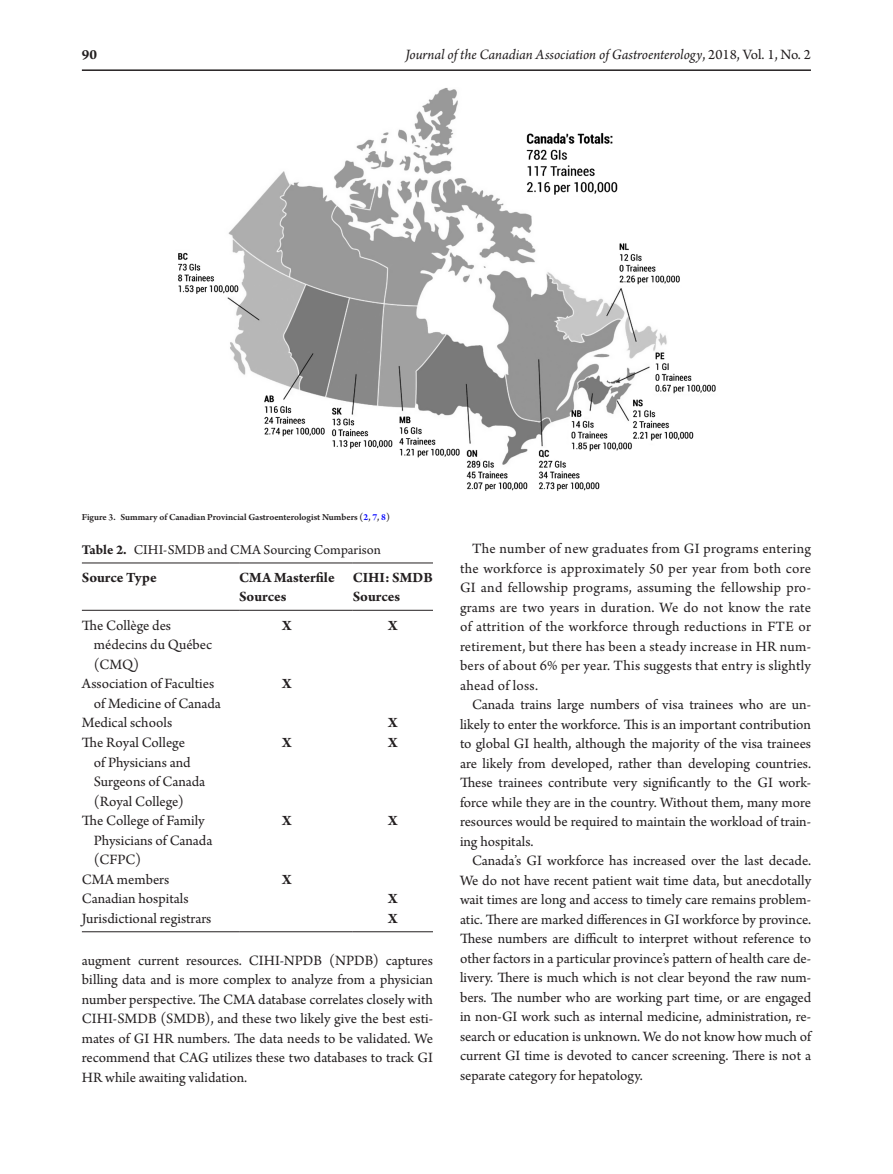
<style>
.page{position:relative;width:893px;height:1174px;background:#fff}
.page>*{position:absolute;margin:0;border:0;box-sizing:border-box;transform-origin:0 0}
.t1{font:15px/19.5px "Arno Pro";color:#231f20;text-align:justify}
.t2{font:italic 15px "Arno Pro";letter-spacing:-.005em;color:#231f20}
.t3{font:700 15px/19.5px "Arno Pro";color:#231f20}
.t4{font:14.25px "Arno Pro";color:#231f20}
.t5{font:600 9.75px "Arno Pro";letter-spacing:-.005em;color:#231f20}
.s1{font-style:normal}
.s2{color:#00f}
.s3{font-weight:700}
</style>
<div class="page">
<img style="left:178px;top:88px;width:538px;height:403px">
<hr style="left:82px;top:562px;width:157px;height:1px;background:#231f20">
<hr style="left:82px;top:610px;width:157px;height:1px;background:#231f20">
<hr style="left:239px;top:562px;width:114px;height:1px;background:#231f20">
<hr style="left:239px;top:610px;width:114px;height:1px;background:#231f20">
<hr style="left:353px;top:562px;width:80px;height:1px;background:#231f20">
<hr style="left:353px;top:610px;width:80px;height:1px;background:#231f20">
<hr style="left:82px;top:931px;width:157px;height:1px;background:#231f20">
<hr style="left:239px;top:931px;width:114px;height:1px;background:#231f20">
<hr style="left:353px;top:931px;width:80px;height:1px;background:#231f20">
<hr style="left:82px;top:69px;width:729px;height:2px;background:#231f20">
<p class="t3" style="left:82px;top:45px;width:17px">90</p>
<p class="t2" style="left:405px;top:46px;width:407px">Journal of the Canadian Association of Gastroenterology<span class="s1">, 2018, Vol. 1, No. 2</span></p>
<p class="t5" style="left:82px;top:512px;width:310px">Figure 3. Summary of Canadian Provincial Gastroenterologist Numbers (<span class="s2">2</span>, <span class="s2">7</span>, <span class="s2">8</span>)</p>
<p class="t4" style="left:82px;top:541px;width:300px"><span class="s3">Table 2.</span> CIHI-SMDB and CMA Sourcing Comparison</p>
<p class="t3" style="left:82px;top:568px;width:76px">Source Type</p>
<p class="t3" style="left:239px;top:568px;width:97px">CMA Masterfile<br>Sources</p>
<p class="t3" style="left:353px;top:568px;width:82px">CIHI: SMDB<br>Sources</p>
<p class="t1" style="left:94px;top:616px;width:120px;text-align:left;text-indent:-12px">The Collège des médecins du Québec (CMQ)</p>
<p class="t3" style="left:282px;top:616px;width:11px">X</p>
<p class="t3" style="left:388px;top:616px;width:11px">X</p>
<p class="t1" style="left:94px;top:675px;width:129px;text-indent:-12px">Association of Faculties of Medicine of Canada</p>
<p class="t3" style="left:282px;top:675px;width:11px">X</p>
<p class="t1" style="left:82px;top:714px;width:92px">Medical schools</p>
<p class="t3" style="left:388px;top:714px;width:11px">X</p>
<p class="t1" style="left:94px;top:733px;width:113px;text-align:left;text-indent:-12px">The Royal College<br>of Physicians and<br>Surgeons of Canada (Royal College)</p>
<p class="t3" style="left:282px;top:733px;width:11px">X</p>
<p class="t3" style="left:388px;top:733px;width:11px">X</p>
<p class="t1" style="left:94px;top:811px;width:120px;text-align:left;text-indent:-12px">The College of Family<br>Physicians of Canada (CFPC)</p>
<p class="t3" style="left:282px;top:811px;width:11px">X</p>
<p class="t3" style="left:388px;top:811px;width:11px">X</p>
<p class="t1" style="left:82px;top:870px;width:89px">CMA members</p>
<p class="t3" style="left:282px;top:870px;width:11px">X</p>
<p class="t1" style="left:82px;top:889px;width:108px">Canadian hospitals</p>
<p class="t3" style="left:388px;top:889px;width:11px">X</p>
<p class="t1" style="left:82px;top:909px;width:131px">Jurisdictional registrars</p>
<p class="t3" style="left:388px;top:909px;width:11px">X</p>
<p class="t1" style="left:82px;top:951px;width:353px">augment current resources. CIHI-NPDB (NPDB) captures billing data and is more complex to analyze from a physician number perspective. The CMA database correlates closely with CIHI-SMDB (SMDB), and these two likely give the best esti&shy;mates of GI HR numbers. The data needs to be validated. We recommend that CAG utilizes these two databases to track GI HR while awaiting validation.</p>
<p class="t1" style="left:460px;top:539px;width:353px;text-indent:12px">The number of new graduates from GI programs entering the workforce is approximately 50 per year from both core GI and fellowship programs, assuming the fellowship pro&shy;grams are two years in duration. We do not know the rate of attrition of the workforce through reductions in FTE or retirement, but there has been a steady increase in HR num&shy;bers of about 6% per year. This suggests that entry is slightly ahead of loss.</p>
<p class="t1" style="left:460px;top:695px;width:353px;text-indent:12px">Canada trains large numbers of visa trainees who are un&shy;likely to enter the workforce. This is an important contribution to global GI health, although the majority of the visa trainees are likely from developed, rather than developing countries.<br>These trainees contribute very significantly to the GI work&shy;force while they are in the country. Without them, many more resources would be required to maintain the workload of train&shy;ing hospitals.</p>
<p class="t1" style="left:460px;top:851px;width:353px;text-indent:12px">Canada’s GI workforce has increased over the last decade.<br>We do not have recent patient wait time data, but anecdotally wait times are long and access to timely care remains problem&shy;atic. There are marked differences in GI workforce by province.<br>These numbers are difficult to interpret without reference to other factors in a particular province’s pattern of health care de&shy;livery. There is much which is not clear beyond the raw num&shy;bers. The number who are working part time, or are engaged in non-GI work such as internal medicine, administration, re&shy;search or education is unknown. We do not know how much of current GI time is devoted to cancer screening. There is not a separate category for hepatology.</p>
</div>
